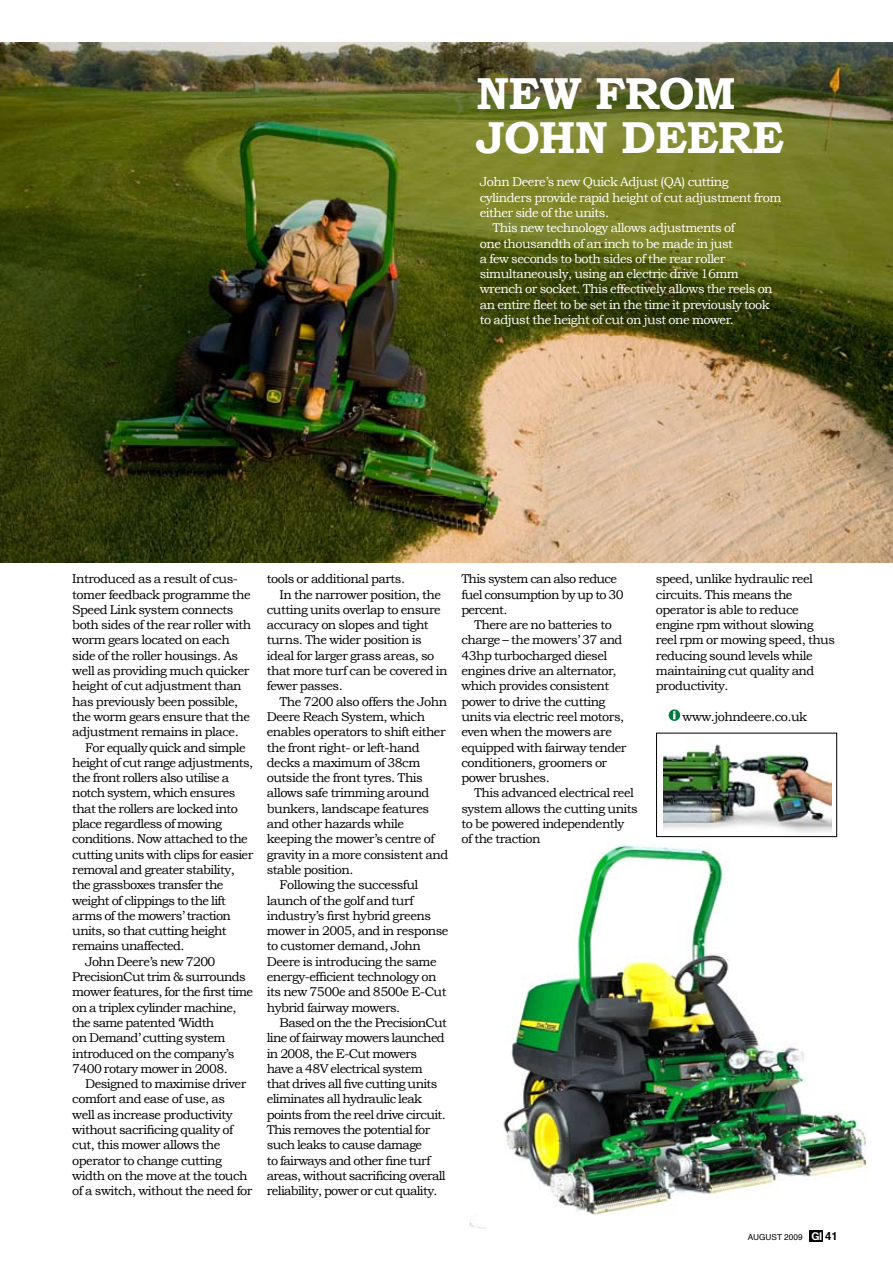
<style>
.page{position:relative;width:893px;height:1263px;background:#fff}
.page>*{position:absolute;margin:0;border:0;box-sizing:border-box;transform-origin:0 0}
.t1{font:700 44.7px/44.7px "Bookman Old Style";letter-spacing:-.02em;color:#fff}
.t2{font:12.75px/15.3px "Bookman Old Style";letter-spacing:-.04em;color:#000}
.t3{font:12.75px "Bookman Old Style";letter-spacing:-.04em;color:#fff}
.t4{font:8.25px "Helvetica";color:#000}
.s1{font-family:"Helvetica Neue";font-weight:700;font-size:10.8px;color:#fff}
.s2{font-weight:700;font-size:11.25px}
</style>
<div class="page">
<div style="left:809px;top:1230px;width:14px;height:11px;background:#000"></div>
<img style="left:0;top:43px;width:893px;height:519px">
<svg style="left:669px;top:709px;width:11px;height:12px"></svg>
<svg style="left:673px;top:711px;width:2px;height:8px"></svg>
<img style="left:470px;top:837px;width:398px;height:392px">
<img style="left:663px;top:744px;width:169px;height:88px">
<div style="left:656px;top:733px;width:181px;height:104px;border:1px solid #000"></div>
<h1 class="t1" style="left:476px;top:70px;width:309px">NEW FROM<br>JOHN DEERE</h1>
<p class="t3" style="left:480px;top:175px;width:250px">John Deere’s new Quick Adjust (QA) cutting</p>
<p class="t3" style="left:480px;top:190px;width:303px">cylinders provide rapid height of cut adjustment from</p>
<p class="t3" style="left:480px;top:205px;width:131px">either side of the units.</p>
<p class="t3" style="left:493px;top:221px;width:244px">This new technology allows adjustments of</p>
<p class="t3" style="left:480px;top:236px;width:255px">one thousandth of an inch to be made in just</p>
<p class="t3" style="left:480px;top:251px;width:247px">a few seconds to both sides of the rear roller</p>
<p class="t3" style="left:480px;top:266px;width:261px">simultaneously, using an electric drive 16mm</p>
<p class="t3" style="left:480px;top:282px;width:294px">wrench or socket. This effectively allows the reels on</p>
<p class="t3" style="left:480px;top:297px;width:291px">an entire fleet to be set in the time it previously took</p>
<p class="t3" style="left:480px;top:312px;width:256px">to adjust the height of cut on just one mower.</p>
<p class="t2" style="left:72px;top:571px;width:167px">Introduced as a result of cus-</p>
<p class="t2" style="left:72px;top:586px;width:180px">tomer feedback programme the</p>
<p class="t2" style="left:72px;top:602px;width:163px">Speed Link system connects</p>
<p class="t2" style="left:72px;top:617px;width:180px">both sides of the rear roller with</p>
<p class="t2" style="left:72px;top:632px;width:159px">worm gears located on each</p>
<p class="t2" style="left:72px;top:648px;width:167px">side of the roller housings. As</p>
<p class="t2" style="left:72px;top:663px;width:179px">well as providing much quicker</p>
<p class="t2" style="left:72px;top:678px;width:171px">height of cut adjustment than</p>
<p class="t2" style="left:72px;top:694px;width:167px">has previously been possible,</p>
<p class="t2" style="left:72px;top:709px;width:179px">the worm gears ensure that the</p>
<p class="t2" style="left:72px;top:724px;width:168px">adjustment remains in place.</p>
<p class="t2" style="left:85px;top:739px;width:162px">For equally quick and simple</p>
<p class="t2" style="left:72px;top:755px;width:182px">height of cut range adjustments,</p>
<p class="t2" style="left:72px;top:770px;width:159px">the front rollers also utilise a</p>
<p class="t2" style="left:72px;top:785px;width:165px">notch system, which ensures</p>
<p class="t2" style="left:72px;top:801px;width:167px">that the rollers are locked into</p>
<p class="t2" style="left:72px;top:816px;width:151px">place regardless of mowing</p>
<p class="t2" style="left:72px;top:831px;width:177px">conditions. Now attached to the</p>
<p class="t2" style="left:72px;top:847px;width:182px">cutting units with clips for easier</p>
<p class="t2" style="left:72px;top:862px;width:164px">removal and greater stability,</p>
<p class="t2" style="left:72px;top:877px;width:153px">the grassboxes transfer the</p>
<p class="t2" style="left:72px;top:892px;width:155px">weight of clippings to the lift</p>
<p class="t2" style="left:72px;top:908px;width:160px">arms of the mowers’ traction</p>
<p class="t2" style="left:72px;top:923px;width:156px">units, so that cutting height</p>
<p class="t2" style="left:72px;top:938px;width:114px">remains unaffected.</p>
<p class="t2" style="left:85px;top:954px;width:132px">John Deere’s new 7200</p>
<p class="t2" style="left:72px;top:969px;width:175px">PrecisionCut trim &amp; surrounds</p>
<p class="t2" style="left:72px;top:984px;width:182px">mower features, for the first time</p>
<p class="t2" style="left:72px;top:1000px;width:166px">on a triplex cylinder machine,</p>
<p class="t2" style="left:72px;top:1015px;width:144px">the same patented ‘Width</p>
<p class="t2" style="left:72px;top:1030px;width:155px">on Demand’ cutting system</p>
<p class="t2" style="left:72px;top:1045px;width:164px">introduced on the company’s</p>
<p class="t2" style="left:72px;top:1061px;width:157px">7400 rotary mower in 2008.</p>
<p class="t2" style="left:85px;top:1076px;width:163px">Designed to maximise driver</p>
<p class="t2" style="left:72px;top:1091px;width:154px">comfort and ease of use, as</p>
<p class="t2" style="left:72px;top:1107px;width:162px">well as increase productivity</p>
<p class="t2" style="left:72px;top:1122px;width:163px">without sacrificing quality of</p>
<p class="t2" style="left:72px;top:1137px;width:150px">cut, this mower allows the</p>
<p class="t2" style="left:72px;top:1153px;width:151px">operator to change cutting</p>
<p class="t2" style="left:72px;top:1168px;width:177px">width on the move at the touch</p>
<p class="t2" style="left:72px;top:1183px;width:182px">of a switch, without the need for</p>
<p class="t2" style="left:267px;top:571px;width:140px">tools or additional parts.</p>
<p class="t2" style="left:280px;top:586px;width:163px">In the narrower position, the</p>
<p class="t2" style="left:267px;top:602px;width:176px">cutting units overlap to ensure</p>
<p class="t2" style="left:267px;top:617px;width:163px">accuracy on slopes and tight</p>
<p class="t2" style="left:267px;top:632px;width:156px">turns. The wider position is</p>
<p class="t2" style="left:267px;top:648px;width:169px">ideal for larger grass areas, so</p>
<p class="t2" style="left:267px;top:663px;width:182px">that more turf can be covered in</p>
<p class="t2" style="left:267px;top:678px;width:77px">fewer passes.</p>
<p class="t2" style="left:280px;top:694px;width:169px">The 7200 also offers the John</p>
<p class="t2" style="left:267px;top:709px;width:160px">Deere Reach System, which</p>
<p class="t2" style="left:267px;top:724px;width:180px">enables operators to shift either</p>
<p class="t2" style="left:267px;top:739px;width:154px">the front right- or left-hand</p>
<p class="t2" style="left:267px;top:755px;width:155px">decks a maximum of 38cm</p>
<p class="t2" style="left:267px;top:770px;width:158px">outside the front tyres. This</p>
<p class="t2" style="left:267px;top:785px;width:164px">allows safe trimming around</p>
<p class="t2" style="left:267px;top:801px;width:164px">bunkers, landscape features</p>
<p class="t2" style="left:267px;top:816px;width:139px">and other hazards while</p>
<p class="t2" style="left:267px;top:831px;width:169px">keeping the mower’s centre of</p>
<p class="t2" style="left:267px;top:847px;width:183px">gravity in a more consistent and</p>
<p class="t2" style="left:267px;top:862px;width:88px">stable position.</p>
<p class="t2" style="left:280px;top:877px;width:140px">Following the successful</p>
<p class="t2" style="left:267px;top:892px;width:148px">launch of the golf and turf</p>
<p class="t2" style="left:267px;top:908px;width:166px">industry’s first hybrid greens</p>
<p class="t2" style="left:267px;top:923px;width:183px">mower in 2005, and in response</p>
<p class="t2" style="left:267px;top:938px;width:156px">to customer demand, John</p>
<p class="t2" style="left:267px;top:954px;width:171px">Deere is introducing the same</p>
<p class="t2" style="left:267px;top:969px;width:171px">energy-efficient technology on</p>
<p class="t2" style="left:267px;top:984px;width:181px">its new 7500e and 8500e E-Cut</p>
<p class="t2" style="left:267px;top:1000px;width:135px">hybrid fairway mowers.</p>
<p class="t2" style="left:280px;top:1015px;width:169px">Based on the the PrecisionCut</p>
<p class="t2" style="left:267px;top:1030px;width:180px">line of fairway mowers launched</p>
<p class="t2" style="left:267px;top:1045px;width:152px">in 2008, the E-Cut mowers</p>
<p class="t2" style="left:267px;top:1061px;width:157px">have a 48V electrical system</p>
<p class="t2" style="left:267px;top:1076px;width:172px">that drives all five cutting units</p>
<p class="t2" style="left:267px;top:1091px;width:157px">eliminates all hydraulic leak</p>
<p class="t2" style="left:267px;top:1107px;width:180px">points from the reel drive circuit.</p>
<p class="t2" style="left:267px;top:1122px;width:165px">This removes the potential for</p>
<p class="t2" style="left:267px;top:1137px;width:157px">such leaks to cause damage</p>
<p class="t2" style="left:267px;top:1153px;width:165px">to fairways and other fine turf</p>
<p class="t2" style="left:267px;top:1168px;width:180px">areas, without sacrificing overall</p>
<p class="t2" style="left:267px;top:1183px;width:172px">reliability, power or cut quality.</p>
<p class="t2" style="left:461px;top:571px;width:164px">This system can also reduce fuel consumption by up to 30 percent.</p>
<p class="t2" style="left:461px;top:617px;width:167px;text-indent:13px">There are no batteries to charge – the mowers’ 37 and<br>43hp turbocharged diesel engines drive an alternator, which provides consistent power to drive the cutting units via electric reel motors, even when the mowers are equipped with fairway tender conditioners, groomers or power brushes.</p>
<p class="t2" style="left:461px;top:785px;width:178px;text-indent:13px">This advanced electrical reel system allows the cutting units to be powered independently of the traction</p>
<p class="t2" style="left:656px;top:571px;width:181px">speed, unlike hydraulic reel circuits. This means the operator is able to reduce engine rpm without slowing reel rpm or mowing speed, thus reducing sound levels while maintaining cut quality and productivity.</p>
<p class="t2" style="left:683px;top:709px;width:126px">www.johndeere.co.uk</p>
<p class="t4" style="left:748px;top:1231px;width:91px">AUGUST 2009 <span class="s1">GI</span> <span class="s2">41</span></p>
</div>
